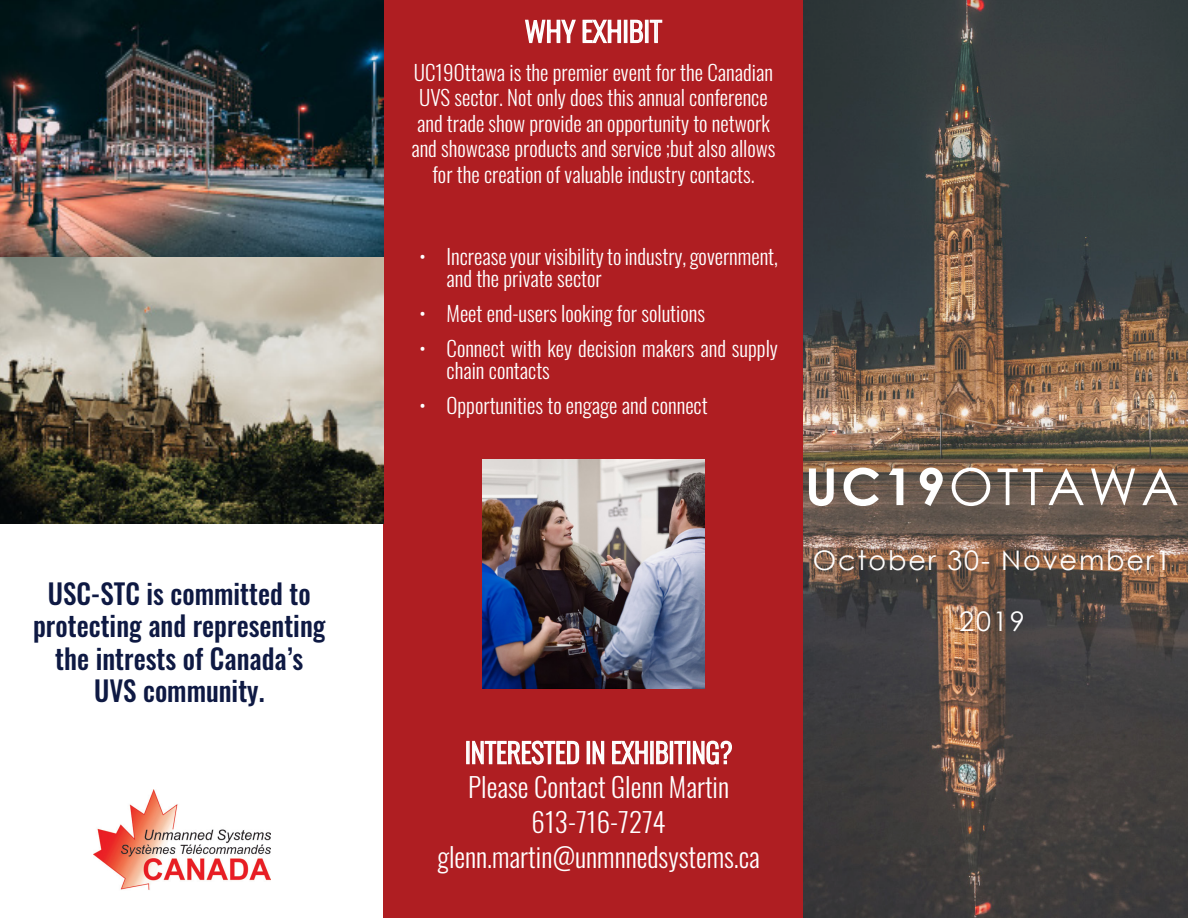
<style>
.page{position:relative;width:1188px;height:918px;background:#fff}
.page>*{position:absolute;margin:0;border:0;box-sizing:border-box;transform-origin:0 0}
.t1{font:51px "Century Gothic";letter-spacing:.07em;color:#fff}
.t2{font:500 27.75px/32.4px "Oswald";color:#0e1943;text-align:center}
.Bulleted_List{font:300 27px "Oswald";color:#fff}
.t3{font:27px "Century Gothic";letter-spacing:.07em;color:#fff}
.Bulleted_List-2{font:300 27px "Oswald";color:#fff;scale:1.08 1}
.Bulleted_List-3{font:300 21px/25.5px "Oswald";color:#fff}
.s1{font-weight:700}
</style>
<div class="page">
<img style="left:803px;top:0;width:385px;height:918px">
<div style="left:384px;top:0;width:419px;height:918px;background:#af1e22"></div>
<svg style="left:525px;top:19px;width:97px;height:25px"></svg>
<div style="left:624px;top:20px;width:4px;height:23px;border:2px solid #fff"></div>
<svg style="left:630px;top:19px;width:33px;height:25px"></svg>
<img style="left:0;top:0;width:384px;height:524px">
<img style="left:94px;top:790px;width:177px;height:100px">
<div style="left:466px;top:741px;width:4px;height:23px;border:2px solid #fff"></div>
<svg style="left:472px;top:740px;width:108px;height:25px"></svg>
<div style="left:587px;top:741px;width:3px;height:23px;border:2px solid #fff"></div>
<svg style="left:592px;top:740px;width:13px;height:25px"></svg>
<svg style="left:612px;top:740px;width:36px;height:25px"></svg>
<div style="left:650px;top:741px;width:4px;height:23px;border:2px solid #fff"></div>
<svg style="left:656px;top:740px;width:76px;height:25px"></svg>
<img style="left:482px;top:459px;width:223px;height:230px">
<p class="t2" style="left:48px;top:579px;width:265px">USC-STC is committed to</p>
<p class="t2" style="left:33px;top:611px;width:294px">protecting and representing the intrests of Canada’s</p>
<p class="t2" style="left:94px;top:676px;width:172px">UVS community.</p>
<p class="Bulleted_List-2" style="left:525px;top:7px;width:129px">WHY EXHIBIT</p>
<p class="Bulleted_List-3" style="left:411px;top:57px;width:366px;text-align:center">UC19Ottawa is the premier event for the Canadian UVS sector. Not only does this annual conference and trade show provide an opportunity to network and showcase products and service ;but also allows for the creation of valuable industry contacts.</p>
<p class="Bulleted_List-3" style="left:447px;top:243px;width:333px;line-height:22.2px;text-indent:-27px">• Increase your visibility to industry, government, and the private sector</p>
<p class="Bulleted_List-3" style="left:420px;top:298px;width:287px">• Meet end-users looking for solutions</p>
<p class="Bulleted_List-3" style="left:447px;top:335px;width:333px;line-height:22.2px;text-indent:-27px">• Connect with key decision makers and supply chain contacts</p>
<p class="Bulleted_List-3" style="left:420px;top:390px;width:290px">• Opportunities to engage and connect</p>
<p class="t1" style="left:805px;top:451px;width:375px"><span class="s1">UC19</span>OTTAWA</p>
<p class="t3" style="left:813px;top:541px;width:360px">October 30- November1</p>
<p class="t3" style="left:959px;top:603px;width:67px">2019</p>
<p class="Bulleted_List" style="left:465px;top:729px;width:269px">INTERESTED IN EXHIBITING?</p>
<p class="Bulleted_List" style="left:468px;top:763px;width:262px">Please Contact Glenn Martin</p>
<p class="Bulleted_List" style="left:532px;top:798px;width:136px">613-716-7274</p>
<p class="Bulleted_List" style="left:437px;top:833px;width:324px">glenn.martin@unmnnedsystems.ca</p>
</div>
